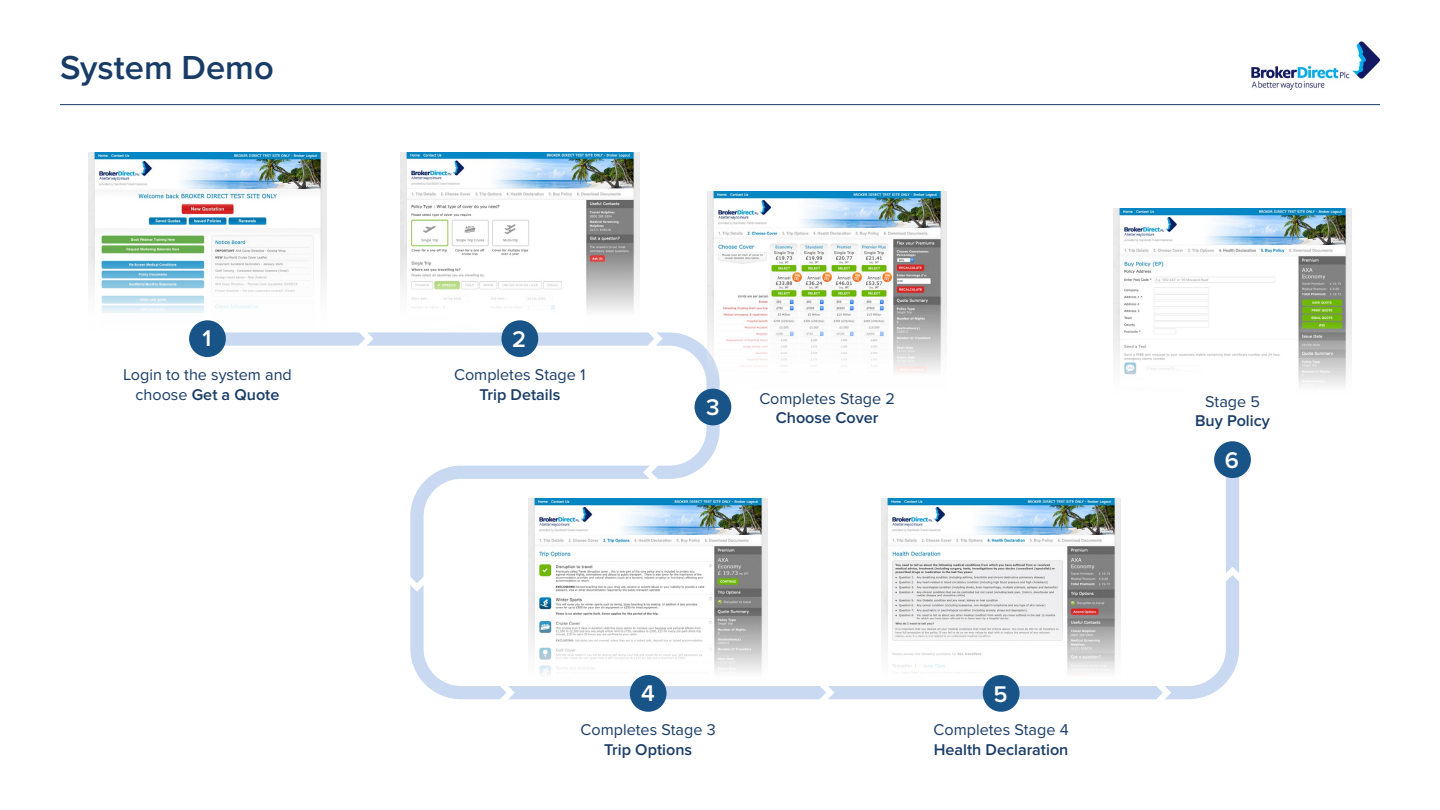
<style>
.page{position:relative;width:1440px;height:810px;background:#fff}
.page>*{position:absolute;margin:0;border:0;box-sizing:border-box;transform-origin:0 0}
.t1{font:600 34.5px "Proxima Nova";color:#193c67}
.t2{font:600 23.55px "Proxima Nova";color:#fff}
.t3{font:16.2px/19.4px "Proxima Nova";color:#193c67;text-align:center}
.t4{font:600 16.2px "Proxima Nova";color:#193c67}
.s1{font-weight:600}
</style>
<div class="page">
<hr style="left:60px;top:104px;width:1320px;height:1px;background:#193c67">
<img style="left:1251px;top:41px;width:129px;height:48px">
<svg style="left:194px;top:326px;width:1052px;height:380px"></svg>
<img style="left:882px;top:499px;width:239px;height:180px">
<img style="left:708px;top:192px;width:239px;height:197px">
<img style="left:88px;top:153px;width:239px;height:177px">
<img style="left:401px;top:153px;width:238px;height:177px">
<img style="left:1113px;top:209px;width:239px;height:184px">
<img style="left:529px;top:499px;width:239px;height:180px">
<div style="left:191px;top:323px;width:33px;height:32px;background:#195488;border-radius:50%"></div>
<div style="left:189px;top:320px;width:37px;height:37px;border:4px solid #195488;border-radius:50%"></div>
<div style="left:504px;top:323px;width:32px;height:32px;background:#195488;border-radius:50%"></div>
<div style="left:502px;top:320px;width:36px;height:37px;border:4px solid #195488;border-radius:50%"></div>
<div style="left:697px;top:391px;width:32px;height:32px;background:#195488;border-radius:50%"></div>
<div style="left:695px;top:389px;width:36px;height:36px;border:4px solid #195488;border-radius:50%"></div>
<div style="left:632px;top:677px;width:32px;height:33px;background:#195488;border-radius:50%"></div>
<div style="left:630px;top:675px;width:37px;height:37px;border:4px solid #195488;border-radius:50%"></div>
<div style="left:985px;top:677px;width:32px;height:33px;background:#195488;border-radius:50%"></div>
<div style="left:983px;top:675px;width:37px;height:37px;border:4px solid #195488;border-radius:50%"></div>
<div style="left:1216px;top:443px;width:33px;height:33px;background:#195488;border-radius:50%"></div>
<div style="left:1214px;top:441px;width:37px;height:37px;border:4px solid #195488;border-radius:50%"></div>
<svg style="left:348px;top:326px;width:30px;height:35px"></svg>
<svg style="left:637px;top:317px;width:30px;height:44px"></svg>
<svg style="left:639px;top:451px;width:30px;height:43px"></svg>
<svg style="left:395px;top:566px;width:44px;height:30px"></svg>
<svg style="left:809px;top:671px;width:30px;height:35px"></svg>
<svg style="left:1145px;top:671px;width:30px;height:35px"></svg>
<svg style="left:489px;top:671px;width:30px;height:35px"></svg>
<svg style="left:1211px;top:563px;width:35px;height:30px"></svg>
<h1 class="t1" style="left:60px;top:48px;width:215px">System Demo</h1>
<h2 class="t2" style="left:202px;top:325px;width:10px">1</h2>
<h2 class="t2" style="left:512px;top:326px;width:15px">2</h2>
<p class="t3" style="left:123px;top:366px;width:170px">Login to the system and choose <span class="s1">Get a Quote</span></p>
<p class="t3" style="left:454px;top:366px;width:133px">Completes Stage 1</p>
<p class="t4" style="left:479px;top:385px;width:82px">Trip Details</p>
<p class="t3" style="left:759px;top:389px;width:137px">Completes Stage 2</p>
<p class="t4" style="left:776px;top:408px;width:104px">Choose Cover</p>
<h2 class="t2" style="left:706px;top:393px;width:15px">3</h2>
<h2 class="t2" style="left:641px;top:680px;width:15px">4</h2>
<h2 class="t2" style="left:994px;top:680px;width:16px">5</h2>
<p class="t3" style="left:581px;top:720px;width:137px">Completes Stage 3</p>
<p class="t4" style="left:604px;top:740px;width:89px">Trip Options</p>
<p class="t3" style="left:934px;top:720px;width:137px">Completes Stage 4</p>
<p class="t4" style="left:934px;top:740px;width:136px">Health Declaration</p>
<p class="t3" style="left:1205px;top:392px;width:56px">Stage 5</p>
<p class="t4" style="left:1195px;top:411px;width:76px">Buy Policy</p>
<h2 class="t2" style="left:1225px;top:447px;width:16px">6</h2>
</div>
